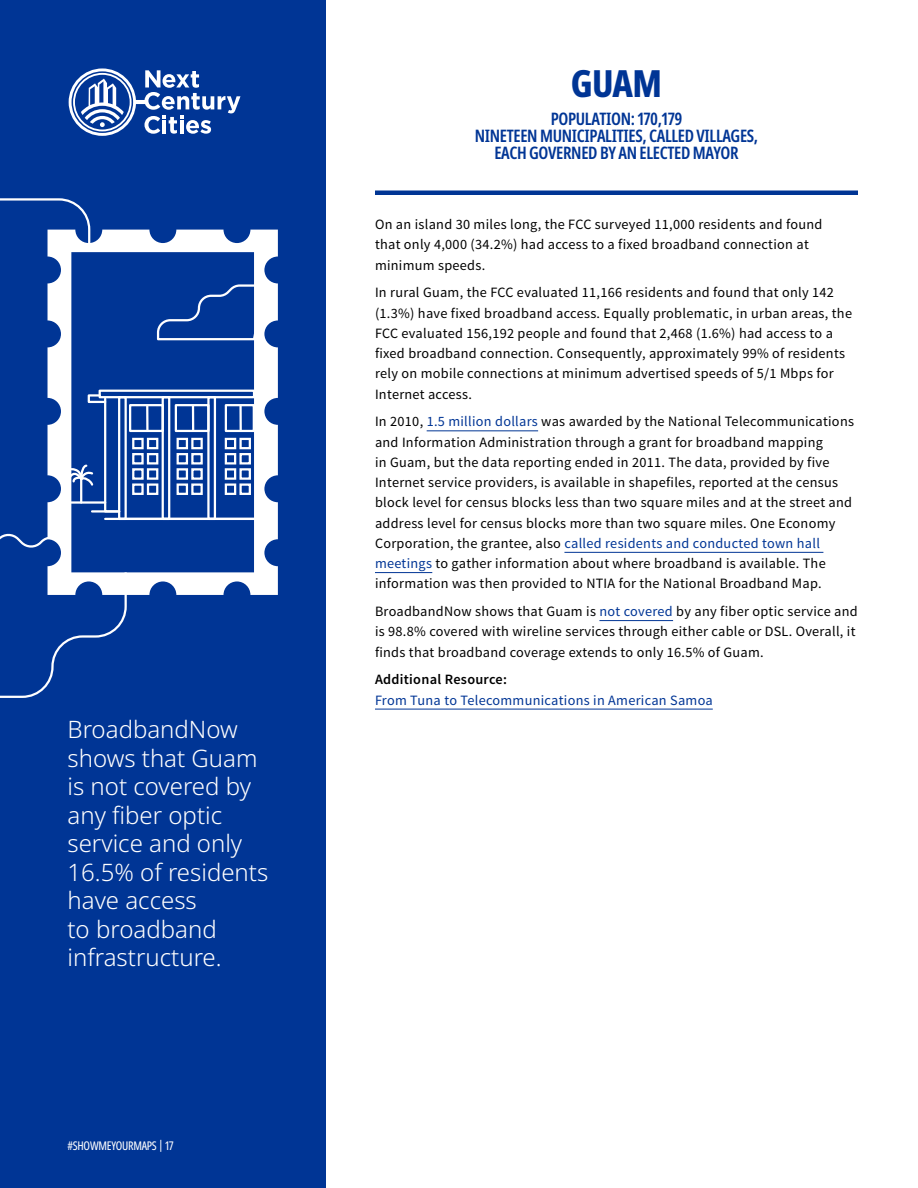
<style>
.page{position:relative;width:918px;height:1188px;background:#fff}
.page>*{position:absolute;margin:0;border:0;box-sizing:border-box;transform-origin:0 0}
.t1{font:800 extra-condensed 37.5px "Noto Sans";color:#003595}
.t2{font:300 24px/28.5px "Noto Sans";color:#fff}
.t3{font:600 extra-condensed 17.25px/17.2px "Noto Sans";letter-spacing:-.02em;color:#003595;text-align:center}
.t4{font:14.25px/20.2px "Source Sans Pro";letter-spacing:.02em;color:#000}
.t5{font:14.25px "Source Sans Pro";letter-spacing:.02em;color:#003595}
.t6{font:600 14.25px "Source Sans Pro";letter-spacing:.02em;color:#000}
.t7{font:extra-condensed 12px "Noto Sans";letter-spacing:-.02em;color:#fff}
.s1{color:#003595}
</style>
<div class="page">
<div style="left:0;top:0;width:325px;height:1188px;background:#003595"></div>
<div style="left:375px;top:190px;width:483px;height:5px;background:#003594"></div>
<svg style="left:0;top:530px;width:48px;height:18px"></svg>
<svg style="left:0;top:570px;width:127px;height:128px"></svg>
<svg style="left:48px;top:230px;width:230px;height:365px"></svg>
<svg style="left:0;top:68px;width:240px;height:180px"></svg>
<hr style="left:105px;top:518px;width:149px;height:2px;background:#fff">
<svg style="left:156px;top:283px;width:111px;height:59px"></svg>
<div style="left:99px;top:390px;width:156px;height:8px;border:2px solid #fff"></div>
<div style="left:162px;top:396px;width:8px;height:124px;border:2px solid #fff"></div>
<div style="left:207px;top:396px;width:9px;height:124px;border:2px solid #fff"></div>
<div style="left:118px;top:396px;width:9px;height:124px;border:2px solid #fff"></div>
<hr style="left:119px;top:518px;width:137px;height:2px;background:#fff">
<svg style="left:66px;top:393px;width:55px;height:121px"></svg>
<div style="left:129px;top:404px;width:35px;height:28px;border:2px solid #fff"></div>
<hr style="left:146px;top:406px;width:3px;height:25px;background:#fff">
<div style="left:175px;top:404px;width:35px;height:28px;border:2px solid #fff"></div>
<hr style="left:192px;top:406px;width:2px;height:25px;background:#fff">
<div style="left:225px;top:404px;width:30px;height:28px;border:2px solid #fff"></div>
<hr style="left:239px;top:406px;width:3px;height:25px;background:#fff">
<div style="left:132px;top:438px;width:12px;height:11px;border:2px solid #fff"></div>
<div style="left:147px;top:438px;width:11px;height:11px;border:2px solid #fff"></div>
<div style="left:132px;top:453px;width:12px;height:12px;border:2px solid #fff"></div>
<div style="left:147px;top:453px;width:11px;height:12px;border:2px solid #fff"></div>
<div style="left:132px;top:468px;width:12px;height:12px;border:2px solid #fff"></div>
<div style="left:147px;top:468px;width:11px;height:12px;border:2px solid #fff"></div>
<div style="left:132px;top:483px;width:12px;height:12px;border:2px solid #fff"></div>
<div style="left:147px;top:483px;width:11px;height:12px;border:2px solid #fff"></div>
<div style="left:177px;top:438px;width:11px;height:11px;border:2px solid #fff"></div>
<div style="left:191px;top:438px;width:12px;height:11px;border:2px solid #fff"></div>
<div style="left:177px;top:453px;width:11px;height:12px;border:2px solid #fff"></div>
<div style="left:191px;top:453px;width:12px;height:12px;border:2px solid #fff"></div>
<div style="left:177px;top:468px;width:11px;height:12px;border:2px solid #fff"></div>
<div style="left:191px;top:468px;width:12px;height:12px;border:2px solid #fff"></div>
<div style="left:177px;top:483px;width:11px;height:12px;border:2px solid #fff"></div>
<div style="left:191px;top:483px;width:12px;height:12px;border:2px solid #fff"></div>
<div style="left:225px;top:438px;width:11px;height:11px;border:2px solid #fff"></div>
<div style="left:239px;top:438px;width:12px;height:11px;border:2px solid #fff"></div>
<div style="left:225px;top:453px;width:11px;height:12px;border:2px solid #fff"></div>
<div style="left:239px;top:453px;width:12px;height:12px;border:2px solid #fff"></div>
<div style="left:225px;top:468px;width:11px;height:12px;border:2px solid #fff"></div>
<div style="left:239px;top:468px;width:12px;height:12px;border:2px solid #fff"></div>
<div style="left:225px;top:483px;width:11px;height:12px;border:2px solid #fff"></div>
<div style="left:239px;top:483px;width:12px;height:12px;border:2px solid #fff"></div>
<hr style="left:427px;top:431px;width:111px;height:1px;background:#003595">
<hr style="left:564px;top:552px;width:259px;height:1px;background:#003595">
<hr style="left:375px;top:572px;width:57px;height:1px;background:#003595">
<hr style="left:599px;top:620px;width:74px;height:1px;background:#003595">
<hr style="left:375px;top:709px;width:338px;height:1px;background:#003595">
<h2 class="t2" style="left:68px;top:716px;width:202px">BroadbandNow shows that Guam is not covered by any fiber optic service and only<br>16.5% of residents have access<br>to broadband infrastructure.</h2>
<p class="t7" style="left:68px;top:1137px;width:108px">#SHOWMEYOURMAPS | 17</p>
<h1 class="t1" style="left:571px;top:56px;width:93px">GUAM</h1>
<p class="t3" style="left:475px;top:110px;width:285px">POPULATION: 170,179<br>NINETEEN MUNICIPALITIES, CALLED VILLAGES,<br>EACH GOVERNED BY AN ELECTED MAYOR</p>
<p class="t4" style="left:375px;top:214px;width:449px">On an island 30 miles long, the FCC surveyed 11,000 residents and found that only 4,000 (34.2%) had access to a fixed broadband connection at minimum speeds.</p>
<p class="t4" style="left:375px;top:283px;width:479px">In rural Guam, the FCC evaluated 11,166 residents and found that only 142 (1.3%) have fixed broadband access. Equally problematic, in urban areas, the FCC evaluated 156,192 people and found that 2,468 (1.6%) had access to a fixed broadband connection. Consequently, approximately 99% of residents rely on mobile connections at minimum advertised speeds of 5/1 Mbps for Internet access.</p>
<p class="t4" style="left:375px;top:412px;width:481px">In 2010, <span class="s1">1.5 million dollars</span> was awarded by the National Telecommunications and Information Administration through a grant for broadband mapping<br>in Guam, but the data reporting ended in 2011. The data, provided by five Internet service providers, is available in shapefiles, reported at the census block level for census blocks less than two square miles and at the street and address level for census blocks more than two square miles. One Economy Corporation, the grantee, also <span class="s1">called residents and conducted town hall meetings</span> to gather information about where broadband is available. The information was then provided to NTIA for the National Broadband Map.</p>
<p class="t4" style="left:375px;top:601px;width:484px">BroadbandNow shows that Guam is <span class="s1">not covered</span> by any fiber optic service and is 98.8% covered with wireline services through either cable or DSL. Overall, it finds that broadband coverage extends to only 16.5% of Guam.</p>
<p class="t6" style="left:375px;top:671px;width:134px">Additional Resource:</p>
<p class="t5" style="left:375px;top:691px;width:339px">From Tuna to Telecommunications in American Samoa</p>
</div>
